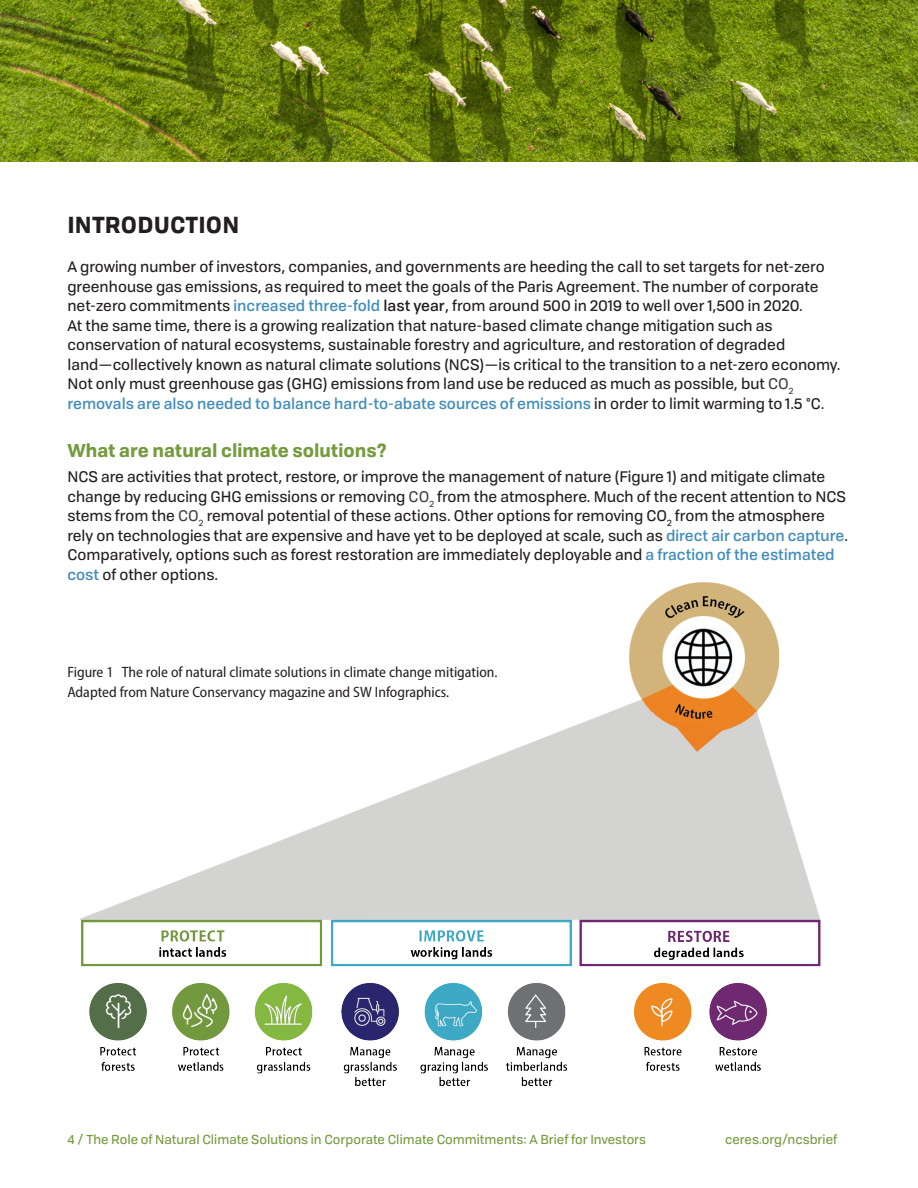
<style>
.page{position:relative;width:918px;height:1188px;background:#fff}
.page>*{position:absolute;margin:0;border:0;box-sizing:border-box;transform-origin:0 0}
.t1{font:700 22.5px "Tofino Personal";letter-spacing:.01em;color:#231f20}
.Heading_2{font:700 18px "Tofino Personal";color:#749b3e}
.t2{font:15px/19.5px "Tofino Personal";color:#231f20}
.t3{font:semi-condensed 15px/19.5px "Myriad Pro";color:#231f20}
.t4{font:12.75px "Tofino Personal";color:#749b3e}
.s1{font-weight:500;color:#438dbb}
.s2{font-weight:500}
.s3{color:#434343}
</style>
<div class="page">
<img style="left:80px;top:582px;width:741px;height:504px">
<img style="left:0;top:0;width:918px;height:162px">
<p class="t1" style="left:67px;top:206px;width:173px">INTRODUCTION</p>
<p class="t2" style="left:67px;top:256px;width:775px">A growing number of investors, companies, and governments are heeding the call to set targets for net-zero greenhouse gas emissions, as required to meet the goals of the Paris Agreement. The number of corporate net-zero commitments <span class="s1">increased three-fold</span> <span class="s2">last year</span>, from around 500 in 2019 to well over 1,500 in 2020.<br>At the same time, there is a growing realization that nature-based climate change mitigation such as conservation of natural ecosystems, sustainable forestry and agriculture, and restoration of degraded land—collectively known as natural climate solutions (NCS)—is critical to the transition to a net-zero economy.<br>Not only must greenhouse gas (GHG) emissions from land use be reduced as much as possible, but <span class="s3">CO</span><sub>2 </sub><span class="s1">removals are also needed to balance hard-to-abate sources of emissions</span> in order to limit warming to 1.5 °C.</p>
<p class="Heading_2" style="left:67px;top:435px;width:321px">What are natural climate solutions?</p>
<p class="t2" style="left:67px;top:466px;width:782px">NCS are activities that protect, restore, or improve the management of nature (Figure 1) and mitigate climate change by reducing GHG emissions or removing <span class="s3">CO</span><sub>2</sub> from the atmosphere. Much of the recent attention to NCS stems from the <span class="s3">CO</span><sub>2</sub> removal potential of these actions. Other options for removing CO<sub>2</sub> from the atmosphere rely on technologies that are expensive and have yet to be deployed at scale, such as <span class="s1">direct air carbon capture</span>.<br>Comparatively, options such as forest restoration are immediately deployable and <span class="s1">a fraction of the estimated cost</span> of other options.</p>
<p class="t3" style="left:67px;top:662px;width:432px">Figure 1 The role of natural climate solutions in climate change mitigation.<br>Adapted from Nature Conservancy magazine and SW Infographics.</p>
<p class="t4" style="left:67px;top:1130px;width:580px">4 / The Role of Natural Climate Solutions in Corporate Climate Commitments: A Brief for Investors</p>
<p class="t4" style="left:725px;top:1130px;width:114px">ceres.org/ncsbrief</p>
</div>
